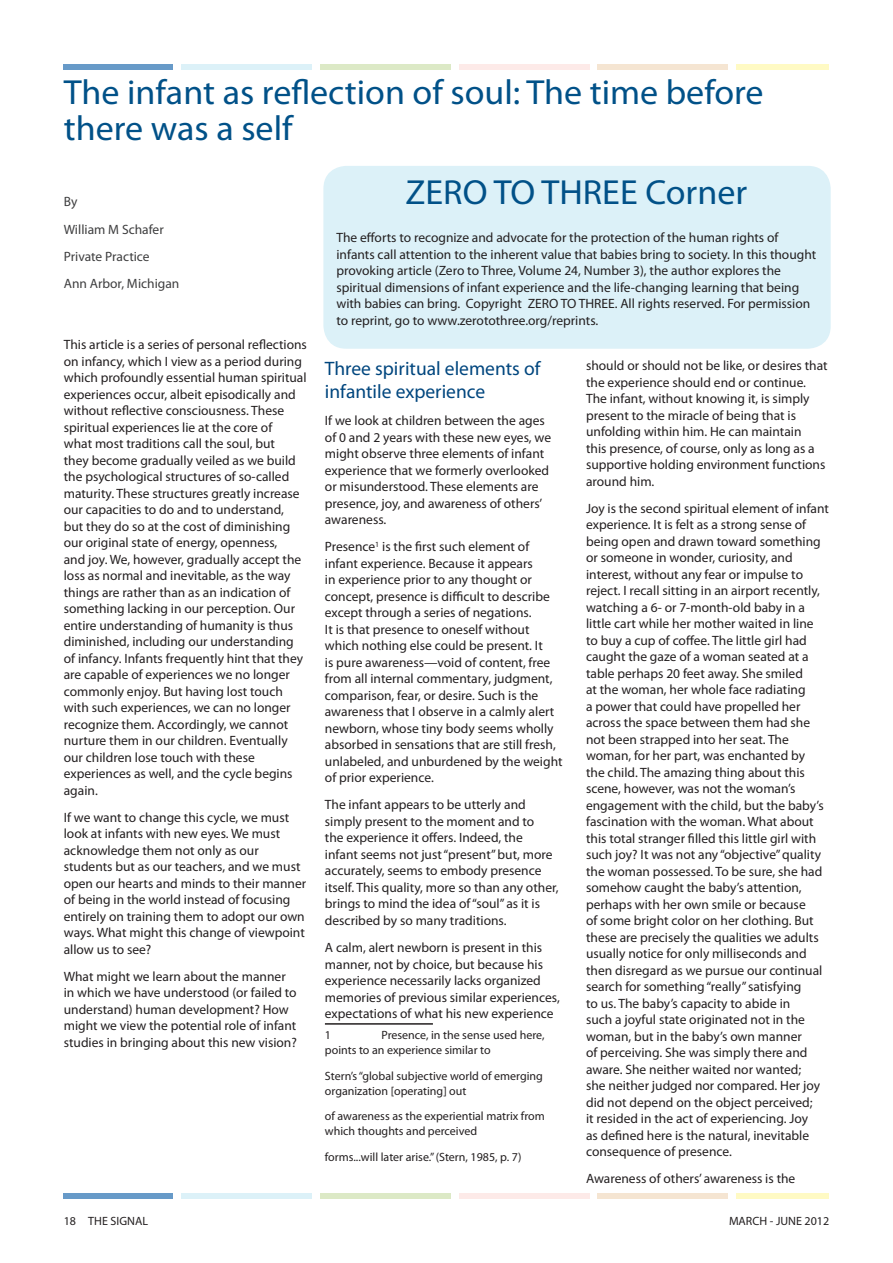
<style>
.page{position:relative;width:893px;height:1263px;background:#fff}
.page>*{position:absolute;margin:0;border:0;box-sizing:border-box;transform-origin:0 0}
.h_1{font:34.95px/36px "Myriad Pro";color:#015188}
.h_2{font:19.5px/23.4px "Myriad Pro";color:#00467e}
.body_text{font:13.5px/16.5px "Myriad Pro";color:#231f20}
.body_text_8_pt{font:13.5px/16.5px "Myriad Pro";color:#231f20}
.author{font:13.5px "Myriad Pro";color:#3e3e3f}
.body_text_8_pt-2{font:12px/15px "Myriad Pro";color:#231f20}
</style>
<div class="page">
<div style="left:64px;top:64px;width:109px;height:5px;background:#679ac8"></div>
<div style="left:181px;top:64px;width:131px;height:5px;background:#dcf1f8"></div>
<div style="left:320px;top:64px;width:130px;height:5px;background:#dce9c6"></div>
<div style="left:459px;top:64px;width:130px;height:5px;background:#fdeae8"></div>
<div style="left:598px;top:64px;width:130px;height:5px;background:#f5e5d2"></div>
<div style="left:736px;top:64px;width:93px;height:5px;background:#fffac4"></div>
<div style="left:64px;top:1193px;width:109px;height:5px;background:#679ac8"></div>
<div style="left:181px;top:1193px;width:131px;height:5px;background:#dcf1f8"></div>
<div style="left:320px;top:1193px;width:130px;height:5px;background:#dce9c6"></div>
<div style="left:459px;top:1193px;width:130px;height:5px;background:#fdeae8"></div>
<div style="left:598px;top:1193px;width:130px;height:5px;background:#f5e5d2"></div>
<div style="left:736px;top:1193px;width:93px;height:5px;background:#fffac4"></div>
<div style="left:325px;top:167px;width:504px;height:180px;background:#dcf1f8;border-radius:21px"></div>
<div style="left:323px;top:166px;width:508px;height:183px;border:3px solid #dcf1f8;border-radius:21px"></div>
<hr style="left:325px;top:1023px;width:108px;height:2px;background:#231f20">
<p class="h_1" style="left:64px;top:73px;width:701px">The infant as reflection of soul: The time before there was a self</p>
<p class="author" style="left:64px;top:194px;width:15px">By</p>
<p class="author" style="left:64px;top:221px;width:101px">William M Schafer</p>
<p class="author" style="left:64px;top:248px;width:87px">Private Practice</p>
<p class="author" style="left:64px;top:275px;width:117px">Ann Arbor, Michigan</p>
<p class="body_text" style="left:64px;top:336px;width:245px">This article is a series of personal reflections on infancy, which I view as a period during which profoundly essential human spiritual experiences occur, albeit episodically and without reflective consciousness. These spiritual experiences lie at the core of<br>what most traditions call the soul, but<br>they become gradually veiled as we build the psychological structures of so-called maturity. These structures greatly increase our capacities to do and to understand, but they do so at the cost of diminishing our original state of energy, openness,<br>and joy. We, however, gradually accept the loss as normal and inevitable, as the way things are rather than as an indication of something lacking in our perception. Our entire understanding of humanity is thus diminished, including our understanding of infancy. Infants frequently hint that they are capable of experiences we no longer commonly enjoy. But having lost touch with such experiences, we can no longer recognize them. Accordingly, we cannot nurture them in our children. Eventually our children lose touch with these experiences as well, and the cycle begins again.</p>
<p class="body_text" style="left:64px;top:809px;width:244px">If we want to change this cycle, we must look at infants with new eyes. We must acknowledge them not only as our students but as our teachers, and we must open our hearts and minds to their manner of being in the world instead of focusing entirely on training them to adopt our own ways. What might this change of viewpoint allow us to see?</p>
<p class="body_text" style="left:64px;top:968px;width:235px">What might we learn about the manner in which we have understood (or failed to understand) human development? How might we view the potential role of infant studies in bringing about this new vision?</p>
<p class="h_1" style="left:406px;top:174px;width:343px">ZERO TO THREE Corner</p>
<p class="body_text" style="left:336px;top:229px;width:481px">The efforts to recognize and advocate for the protection of the human rights of infants call attention to the inherent value that babies bring to society. In this thought provoking article (Zero to Three, Volume 24, Number 3), the author explores the spiritual dimensions of infant experience and the life-changing learning that being with babies can bring. Copyright ZERO TO THREE. All rights reserved. For permission to reprint, go to www.zerotothree.org/reprints.</p>
<p class="h_2" style="left:325px;top:356px;width:217px">Three spiritual elements of infantile experience</p>
<p class="body_text" style="left:325px;top:412px;width:228px">If we look at children between the ages of 0 and 2 years with these new eyes, we might observe three elements of infant experience that we formerly overlooked or misunderstood. These elements are presence, joy, and awareness of others’ awareness.</p>
<p class="body_text" style="left:325px;top:538px;width:239px">Presence<sup>1</sup> is the first such element of infant experience. Because it appears<br>in experience prior to any thought or concept, presence is difficult to describe except through a series of negations.<br>It is that presence to oneself without which nothing else could be present. It<br>is pure awareness—void of content, free from all internal commentary, judgment, comparison, fear, or desire. Such is the awareness that I observe in a calmly alert newborn, whose tiny body seems wholly absorbed in sensations that are still fresh, unlabeled, and unburdened by the weight of prior experience.</p>
<p class="body_text" style="left:325px;top:796px;width:235px">The infant appears to be utterly and simply present to the moment and to<br>the experience it offers. Indeed, the infant seems not just “present” but, more accurately, seems to embody presence itself. This quality, more so than any other, brings to mind the idea of “soul” as it is described by so many traditions.</p>
<p class="body_text" style="left:325px;top:939px;width:236px">A calm, alert newborn is present in this manner, not by choice, but because his experience necessarily lacks organized memories of previous similar experiences, expectations of what his new experience</p>
<p class="body_text_8_pt-2" style="left:325px;top:1027px;width:8px">1</p>
<p class="body_text_8_pt-2" style="left:325px;top:1027px;width:221px;text-indent:57px">Presence, in the sense used here, points to an experience similar to</p>
<p class="body_text_8_pt-2" style="left:325px;top:1068px;width:219px">Stern’s “global subjective world of emerging organization [operating] out</p>
<p class="body_text_8_pt-2" style="left:325px;top:1108px;width:221px">of awareness as the experiential matrix from which thoughts and perceived</p>
<p class="body_text_8_pt-2" style="left:325px;top:1149px;width:198px">forms...will later arise.” (Stern, 1985, p. 7)</p>
<p class="body_text_8_pt" style="left:586px;top:357px;width:243px">should or should not be like, or desires that the experience should end or continue.<br>The infant, without knowing it, is simply present to the miracle of being that is unfolding within him. He can maintain<br>this presence, of course, only as long as a supportive holding environment functions around him.</p>
<p class="body_text" style="left:586px;top:500px;width:244px">Joy is the second spiritual element of infant experience. It is felt as a strong sense of being open and drawn toward something or someone in wonder, curiosity, and interest, without any fear or impulse to reject. I recall sitting in an airport recently, watching a 6- or 7-month-old baby in a little cart while her mother waited in line<br>to buy a cup of coffee. The little girl had caught the gaze of a woman seated at a table perhaps 20 feet away. She smiled<br>at the woman, her whole face radiating<br>a power that could have propelled her across the space between them had she not been strapped into her seat. The woman, for her part, was enchanted by<br>the child. The amazing thing about this scene, however, was not the woman’s engagement with the child, but the baby’s fascination with the woman. What about this total stranger filled this little girl with such joy? It was not any “objective” quality the woman possessed. To be sure, she had somehow caught the baby’s attention, perhaps with her own smile or because<br>of some bright color on her clothing. But these are precisely the qualities we adults usually notice for only milliseconds and then disregard as we pursue our continual search for something “really” satisfying<br>to us. The baby’s capacity to abide in<br>such a joyful state originated not in the woman, but in the baby’s own manner<br>of perceiving. She was simply there and aware. She neither waited nor wanted;<br>she neither judged nor compared. Her joy did not depend on the object perceived;<br>it resided in the act of experiencing. Joy<br>as defined here is the natural, inevitable consequence of presence.</p>
<p class="body_text" style="left:586px;top:1170px;width:211px">Awareness of others’ awareness is the</p>
<p class="body_text_8_pt-2" style="left:64px;top:1213px;width:86px">18 THE SIGNAL</p>
<p class="body_text_8_pt-2" style="left:729px;top:1213px;width:102px">MARCH - JUNE 2012</p>
</div>
